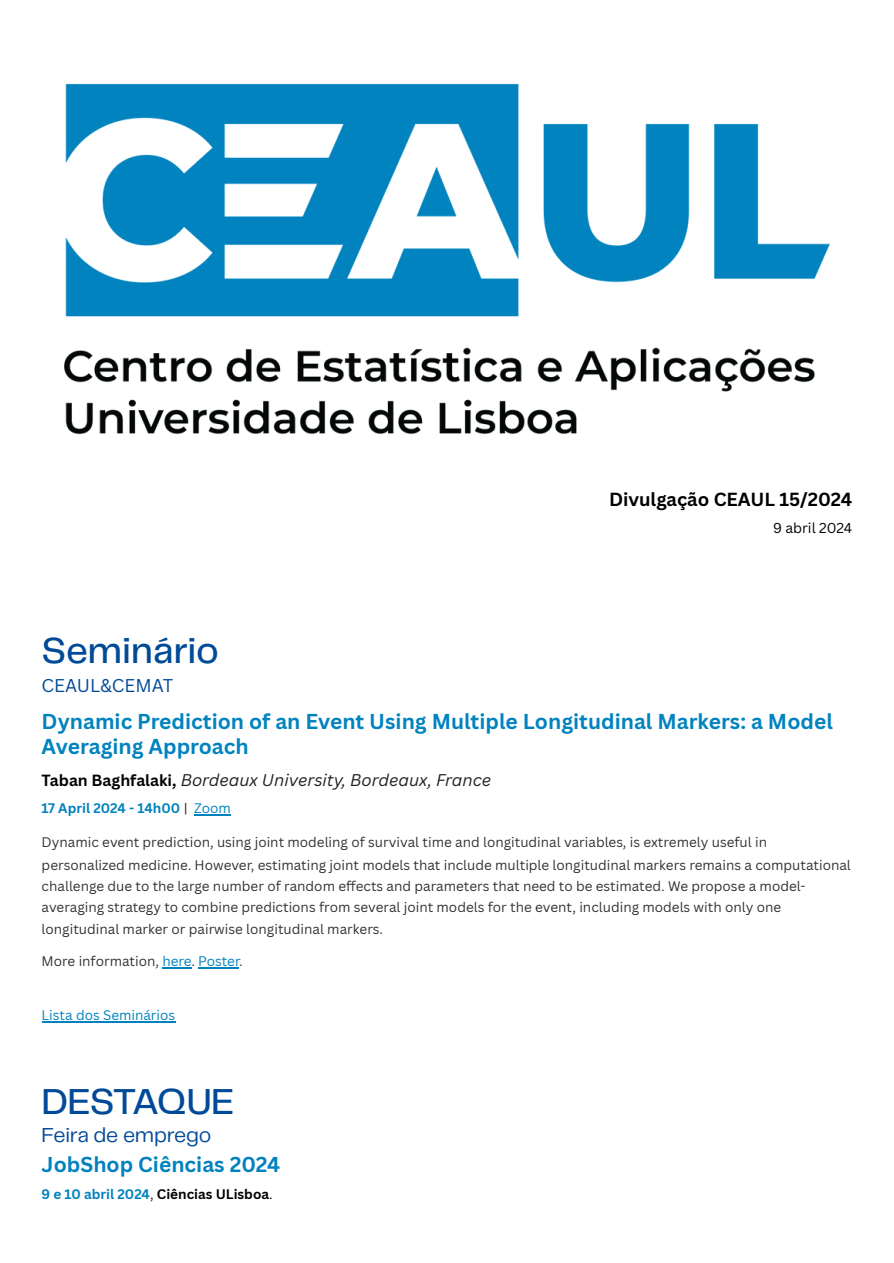
<style>
.page{position:relative;width:894px;height:1263px;background:#fff}
.page>*{position:absolute;margin:0;border:0;box-sizing:border-box;transform-origin:0 0}
.t1{font:500 37.5px "Telegraf";letter-spacing:-.015em;color:#004a98}
.t2{font:500 37.5px "Telegraf";letter-spacing:-.04em;color:#004a98}
.t3{font:700 21px/24.8px "Canva Sans";color:#0083bf}
.t4{font:700 21px "Canva Sans";color:#0082be}
.t5{font:21px "Telegraf";letter-spacing:-.015em;color:#004a98}
.t6{font:700 18.45px "Canva Sans";color:#000}
.t7{font:18px "Canva Sans";color:#004a98}
.t8{font:italic 16.5px "Canva Sans";color:#212121}
.t9{font:13.95px "Canva Sans";color:#000}
.t10{font:13.5px/21.6px "Canva Sans";color:#333}
.t11{font:700 13.5px "Canva Sans";color:#000}
.t12{font:700 13.5px "Canva Sans";color:#0082be}
.t13{font:13.5px "Canva Sans";color:#0082be}
.s1{font-weight:700;font-style:normal;font-size:15.75px;color:#000}
.s2{font-weight:400;color:#212121}
.s3{font-weight:400}
.s4{color:#0082be}
</style>
<div class="page">
<hr style="left:194px;top:815px;width:37px;height:1px;background:#0082be">
<svg style="left:162px;top:968px;width:29px;height:1px"></svg>
<hr style="left:198px;top:968px;width:41px;height:1px;background:#0082be">
<hr style="left:42px;top:1022px;width:133px;height:1px;background:#0082be">
<img style="left:64px;top:84px;width:766px;height:350px">
<h3 class="t6" style="left:609px;top:487px;width:245px">Divulgação CEAUL 15/2024</h3>
<p class="t9" style="left:772px;top:518px;width:81px">9 abril 2024</p>
<h1 class="t1" style="left:42px;top:634px;width:179px">Seminário</h1>
<p class="t7" style="left:42px;top:673px;width:133px">CEAUL&amp;CEMAT</p>
<p class="t3" style="left:42px;top:708px;width:792px">Dynamic Prediction of an Event Using Multiple Longitudinal Markers: a Model<br>Averaging Approach</p>
<p class="t8" style="left:42px;top:769px;width:451px"><span class="s1">Taban Baghfalaki,</span> Bordeaux University, Bordeaux, France</p>
<p class="t12" style="left:42px;top:799px;width:191px">17 April 2024 - 14h00 <span class="s2">|</span> <span class="s3">Zoom</span></p>
<p class="t10" style="left:42px;top:831px;width:810px">Dynamic event prediction, using joint modeling of survival time and longitudinal variables, is extremely useful in personalized medicine. However, estimating joint models that include multiple longitudinal markers remains a computational challenge due to the large number of random effects and parameters that need to be estimated. We propose a model&shy;averaging strategy to combine predictions from several joint models for the event, including models with only one longitudinal marker or pairwise longitudinal markers.</p>
<p class="t10" style="left:42px;top:950px;width:202px">More information, <span class="s4">here</span>. <span class="s4">Poster</span>.</p>
<p class="t13" style="left:42px;top:1006px;width:135px">Lista dos Seminários</p>
<h1 class="t2" style="left:42px;top:1085px;width:195px">DESTAQUE</h1>
<p class="t5" style="left:42px;top:1126px;width:171px">Feira de emprego</p>
<p class="t4" style="left:42px;top:1150px;width:240px">JobShop Ciências 2024</p>
<p class="t11" style="left:42px;top:1185px;width:232px"><span class="s4">9 e 10 abril 2024</span><span class="s2">,</span> Ciências ULisboa<span class="s3">.</span></p>
</div>
